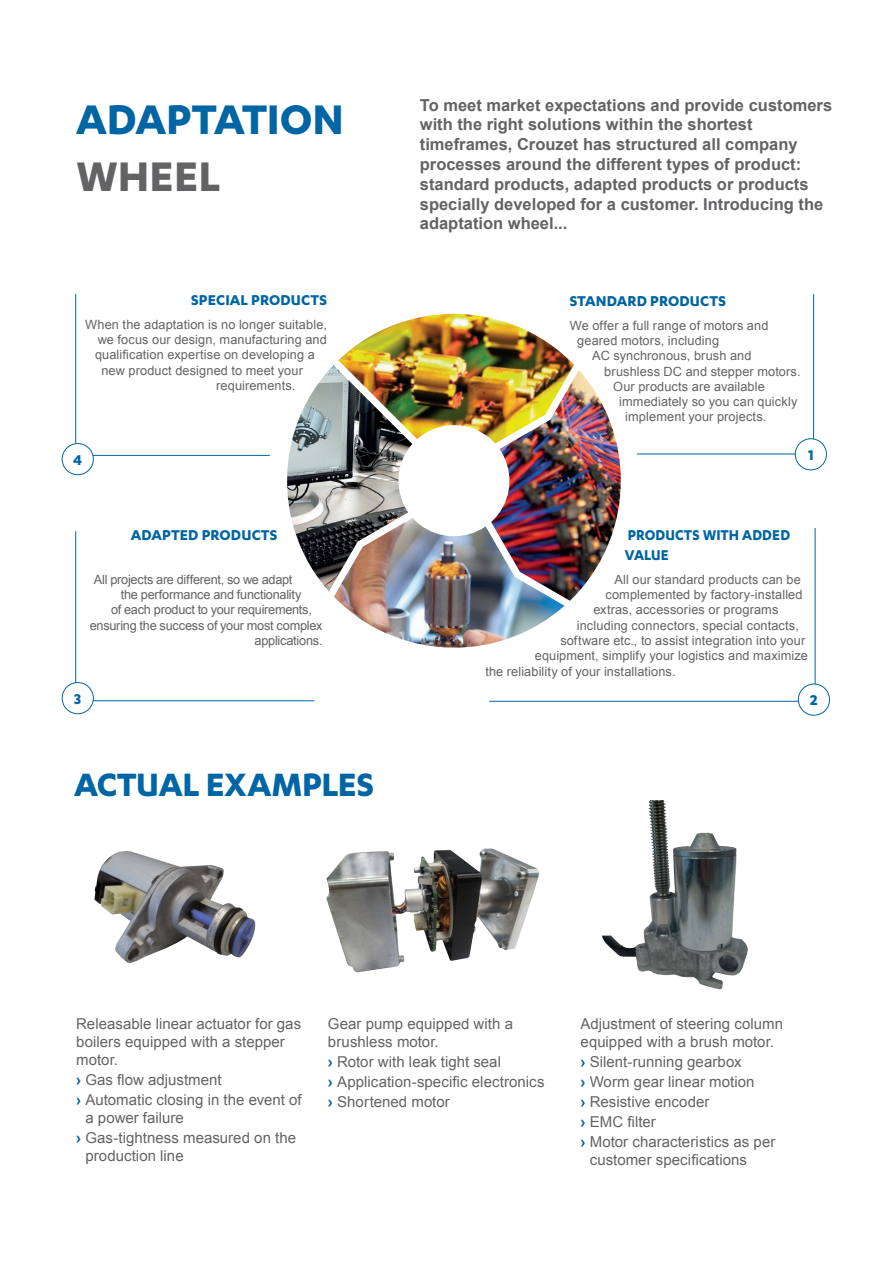
<style>
.page{position:relative;width:893px;height:1263px;background:#fff}
.page>*{position:absolute;margin:0;border:0;box-sizing:border-box;transform-origin:0 0}
.t1{font:700 48px "Karbon";letter-spacing:-.005em;color:#0065a4}
.t2{font:700 48px "Karbon";letter-spacing:.005em;color:#636366}
.t3{font:700 37.5px "Karbon";letter-spacing:-.01em;color:#0065a4}
.t4{font:700 16.5px/19.8px "Arial";color:#636366}
.t5{font:700 16.5px "Karbon";letter-spacing:.005em;color:#0065a4}
.t6{font:700 16.5px/19.5px "Karbon";letter-spacing:.005em;color:#0065a4;scale:.95 1}
.t7{font:15px/20.1px "Arial";letter-spacing:.005em;color:#636366}
.t8{font:12.75px/15.3px "Arial";letter-spacing:.01em;color:#636366}
.t9{font:12.75px "Arial";letter-spacing:-.02em;color:#636366}
.s1{font-weight:700;color:#0065a4}
</style>
<div class="page">
<img style="left:94px;top:851px;width:161px;height:113px">
<img style="left:344px;top:848px;width:145px;height:57px">
<img style="left:602px;top:800px;width:146px;height:190px">
<div style="left:62px;top:443px;width:32px;height:32px;border:1px solid #0065a4;border-radius:50%"></div>
<div style="left:62px;top:682px;width:32px;height:32px;border:1px solid #0065a4;border-radius:50%"></div>
<div style="left:795px;top:438px;width:32px;height:32px;border:1px solid #0065a4;border-radius:50%"></div>
<div style="left:798px;top:684px;width:32px;height:32px;border:1px solid #0065a4;border-radius:50%"></div>
<svg style="left:75px;top:294px;width:739px;height:407px"></svg>
<img style="left:491px;top:370px;width:144px;height:231px">
<h1 class="t1" style="left:76px;top:92px;width:269px">ADAPTATION</h1>
<h1 class="t2" style="left:76px;top:149px;width:146px">WHEEL</h1>
<p class="t4" style="left:420px;top:95px;width:414px">To meet market expectations and provide customers with the right solutions within the shortest timeframes, Crouzet has structured all company processes around the different types of product: standard products, adapted products or products specially developed for a customer. Introducing the adaptation wheel...</p>
<p class="t5" style="left:191px;top:291px;width:137px">SPECIAL PRODUCTS</p>
<p class="t8" style="left:85px;top:317px;width:243px">When the adaptation is no longer suitable,</p>
<p class="t8" style="left:98px;top:332px;width:231px">we focus our design, manufacturing and</p>
<p class="t8" style="left:95px;top:347px;width:221px">qualification expertise on developing a</p>
<p class="t8" style="left:101px;top:363px;width:203px">new product designed to meet your</p>
<p class="t8" style="left:216px;top:378px;width:81px">requirements.</p>
<p class="t5" style="left:570px;top:291px;width:158px">STANDARD PRODUCTS</p>
<p class="t8" style="left:577px;top:318px;width:193px;text-indent:-7px">We offer a full range of motors and geared motors, including</p>
<p class="t8" style="left:592px;top:348px;width:161px">AC synchronous, brush and</p>
<p class="t8" style="left:604px;top:363px;width:198px">brushless DC and stepper motors.</p>
<p class="t8" style="left:613px;top:379px;width:153px">Our products are available</p>
<p class="t8" style="left:619px;top:394px;width:180px">immediately so you can quickly</p>
<p class="t8" style="left:625px;top:409px;width:142px">implement your projects.</p>
<p class="t5" style="left:73px;top:451px;width:11px">4</p>
<p class="t5" style="left:808px;top:446px;width:7px">1</p>
<p class="t5" style="left:131px;top:526px;width:148px">ADAPTED PRODUCTS</p>
<p class="t9" style="left:94px;top:571px;width:200px">All projects are different, so we adapt</p>
<p class="t9" style="left:121px;top:586px;width:182px">the performance and functionality</p>
<p class="t9" style="left:111px;top:601px;width:202px">of each product to your requirements,</p>
<p class="t9" style="left:90px;top:617px;width:234px">ensuring the success of your most complex</p>
<p class="t9" style="left:255px;top:632px;width:69px">applications.</p>
<p class="t6" style="left:625px;top:525px;width:176px">PRODUCTS WITH ADDED<br>VALUE</p>
<p class="t8" style="left:614px;top:572px;width:188px">All our standard products can be</p>
<p class="t8" style="left:605px;top:587px;width:199px">complemented by factory-installed</p>
<p class="t8" style="left:593px;top:602px;width:187px">extras, accessories or programs</p>
<p class="t8" style="left:577px;top:618px;width:224px">including connectors, special contacts,</p>
<p class="t8" style="left:560px;top:633px;width:246px">software etc., to assist integration into your</p>
<p class="t8" style="left:535px;top:648px;width:275px">equipment, simplify your logistics and maximize</p>
<p class="t8" style="left:485px;top:663px;width:192px">the reliability of your installations.</p>
<p class="t5" style="left:74px;top:689px;width:8px">3</p>
<p class="t5" style="left:810px;top:691px;width:9px">2</p>
<h2 class="t3" style="left:74px;top:763px;width:301px">ACTUAL EXAMPLES</h2>
<p class="t7" style="left:76px;top:1014px;width:226px;line-height:18px">Releasable linear actuator for gas boilers equipped with a stepper motor.</p>
<p class="t7" style="left:76px;top:1069px;width:227px"><span class="s1">›</span> Gas flow adjustment<br><span class="s1">›</span> Automatic closing in the event of</p>
<p class="t7" style="left:76px;top:1108px;width:221px;text-indent:9px">a power failure<br><span class="s1">›</span> Gas-tightness measured on the</p>
<p class="t7" style="left:85px;top:1146px;width:100px">production line</p>
<p class="t7" style="left:328px;top:1014px;width:187px;line-height:18px">Gear pump equipped with a brushless motor.</p>
<p class="t7" style="left:328px;top:1051px;width:218px"><span class="s1">›</span> Rotor with leak tight seal<br><span class="s1">›</span> Application-specific electronics <span class="s1">›</span> Shortened motor</p>
<p class="t7" style="left:581px;top:1014px;width:204px;line-height:18px">Adjustment of steering column equipped with a brush motor.</p>
<p class="t7" style="left:581px;top:1051px;width:196px"><span class="s1">›</span> Silent-running gearbox<br><span class="s1">›</span> Worm gear linear motion<br><span class="s1">›</span> Resistive encoder<br><span class="s1">›</span> EMC filter<br><span class="s1">›</span> Motor characteristics as per</p>
<p class="t7" style="left:590px;top:1150px;width:159px">customer specifications</p>
</div>
